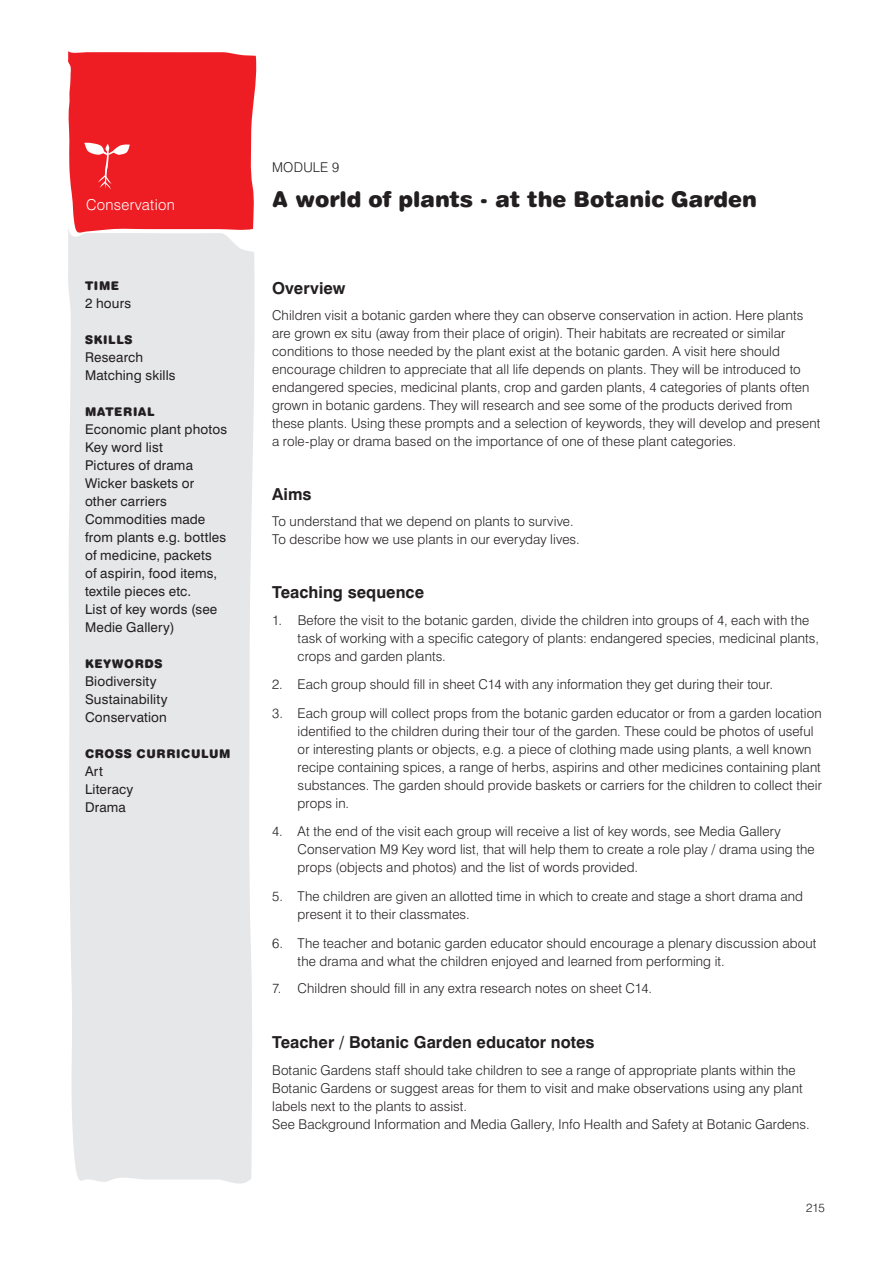
<style>
.page{position:relative;width:893px;height:1263px;background:#fff}
.page>*{position:absolute;margin:0;border:0;box-sizing:border-box;transform-origin:0 0}
.t1{font:21.75px "Swiss 721 BT Black Rounded";letter-spacing:-.005em;color:#231f20}
.t2{font:700 16.5px "Swiss 721 BT";letter-spacing:.005em;color:#231f20}
.t3{font:300 15px "Swiss 721 BT";letter-spacing:.02em;color:#fff}
.t4{font:300 13.5px/18px "Swiss 721 BT";letter-spacing:.01em;color:#231f20}
.t5{font:13.5px/18px "Swiss 721 BT";letter-spacing:.01em;color:#231f20}
.t6{font:12px "Swiss 721 BT Black Rounded";letter-spacing:.05em;color:#231f20}
.t7{font:300 12px "Swiss 721 BT";color:#231f20}
</style>
<div class="page">
<div style="left:68px;top:235px;width:187px;height:949px;background:#e6e7e9"></div>
<svg style="left:68px;top:51px;width:189px;height:184px;background:#ef2f34"></svg>
<p class="t3" style="left:86px;top:196px;width:90px">Conservation</p>
<p class="t6" style="left:85px;top:279px;width:36px">TIME</p>
<p class="t5" style="left:85px;top:294px;width:48px">2 hours</p>
<p class="t6" style="left:85px;top:333px;width:48px">SKILLS</p>
<p class="t5" style="left:85px;top:348px;width:92px">Research<br>Matching skills</p>
<p class="t6" style="left:85px;top:405px;width:71px">MATERIAL</p>
<p class="t5" style="left:85px;top:420px;width:144px">Economic plant photos<br>Key word list<br>Pictures of drama<br>Wicker baskets or other carriers<br>Commodities made from plants e.g. bottles of medicine, packets<br>of aspirin, food items, textile pieces etc.<br>List of key words (see<br>Medie Gallery)</p>
<p class="t6" style="left:85px;top:657px;width:78px">KEYWORDS</p>
<p class="t5" style="left:85px;top:672px;width:84px">Biodiversity<br>Sustainability<br>Conservation</p>
<p class="t6" style="left:85px;top:747px;width:147px">CROSS CURRICULUM</p>
<p class="t5" style="left:85px;top:762px;width:50px">Art<br>Literacy<br>Drama</p>
<p class="t4" style="left:272px;top:159px;width:21px">Module</p>
<p class="t4" style="left:332px;top:159px;width:9px">9</p>
<h1 class="t1" style="left:272px;top:186px;width:486px">A WORLD OF PLANTS - AT THE BOTANIC GARDEN</h1>
<p class="t2" style="left:272px;top:278px;width:75px">Overview</p>
<p class="t4" style="left:272px;top:306px;width:550px">Children visit a botanic garden where they can observe conservation in action. Here plants are grown ex situ (away from their place of origin). Their habitats are recreated or similar conditions to those needed by the plant exist at the botanic garden. A visit here should encourage children to appreciate that all life depends on plants. They will be introduced to endangered species, medicinal plants, crop and garden plants, 4 categories of plants often grown in botanic gardens. They will research and see some of the products derived from these plants. Using these prompts and a selection of keywords, they will develop and present a role-play or drama based on the importance of one of these plant categories.</p>
<p class="t2" style="left:272px;top:484px;width:41px">Aims</p>
<p class="t4" style="left:272px;top:512px;width:309px">To understand that we depend on plants to survive.<br>To describe how we use plants in our everyday lives.</p>
<p class="t2" style="left:272px;top:582px;width:154px">Teaching sequence</p>
<p class="t4" style="left:298px;top:611px;width:523px;text-indent:-26px">1. Before the visit to the botanic garden, divide the children into groups of 4, each with the task of working with a specific category of plants: endangered species, medicinal plants, crops and garden plants.</p>
<p class="t4" style="left:272px;top:675px;width:502px">2. Each group should fill in sheet C14 with any information they get during their tour.</p>
<p class="t4" style="left:298px;top:704px;width:526px;text-indent:-26px">3. Each group will collect props from the botanic garden educator or from a garden location identified to the children during their tour of the garden. These could be photos of useful or interesting plants or objects, e.g. a piece of clothing made using plants, a well known recipe containing spices, a range of herbs, aspirins and other medicines containing plant substances. The garden should provide baskets or carriers for the children to collect their props in.</p>
<p class="t4" style="left:298px;top:822px;width:519px;text-indent:-26px">4. At the end of the visit each group will receive a list of key words, see Media Gallery<br>Conservation M9 Key word list, that will help them to create a role play / drama using the props (objects and photos) and the list of words provided.</p>
<p class="t4" style="left:298px;top:887px;width:507px;text-indent:-26px">5. The children are given an allotted time in which to create and stage a short drama and present it to their classmates.</p>
<p class="t4" style="left:298px;top:934px;width:520px;text-indent:-26px">6. The teacher and botanic garden educator should encourage a plenary discussion about the drama and what the children enjoyed and learned from performing it.</p>
<p class="t4" style="left:272px;top:979px;width:381px">7. Children should fill in any extra research notes on sheet C14.</p>
<p class="t2" style="left:272px;top:1032px;width:324px">Teacher / Botanic Garden educator notes</p>
<p class="t4" style="left:272px;top:1061px;width:539px">Botanic Gardens staff should take children to see a range of appropriate plants within the Botanic Gardens or suggest areas for them to visit and make observations using any plant labels next to the plants to assist.<br>See Background Information and Media Gallery, Info Health and Safety at Botanic Gardens.</p>
<p class="t7" style="left:806px;top:1201px;width:20px">215</p>
</div>
